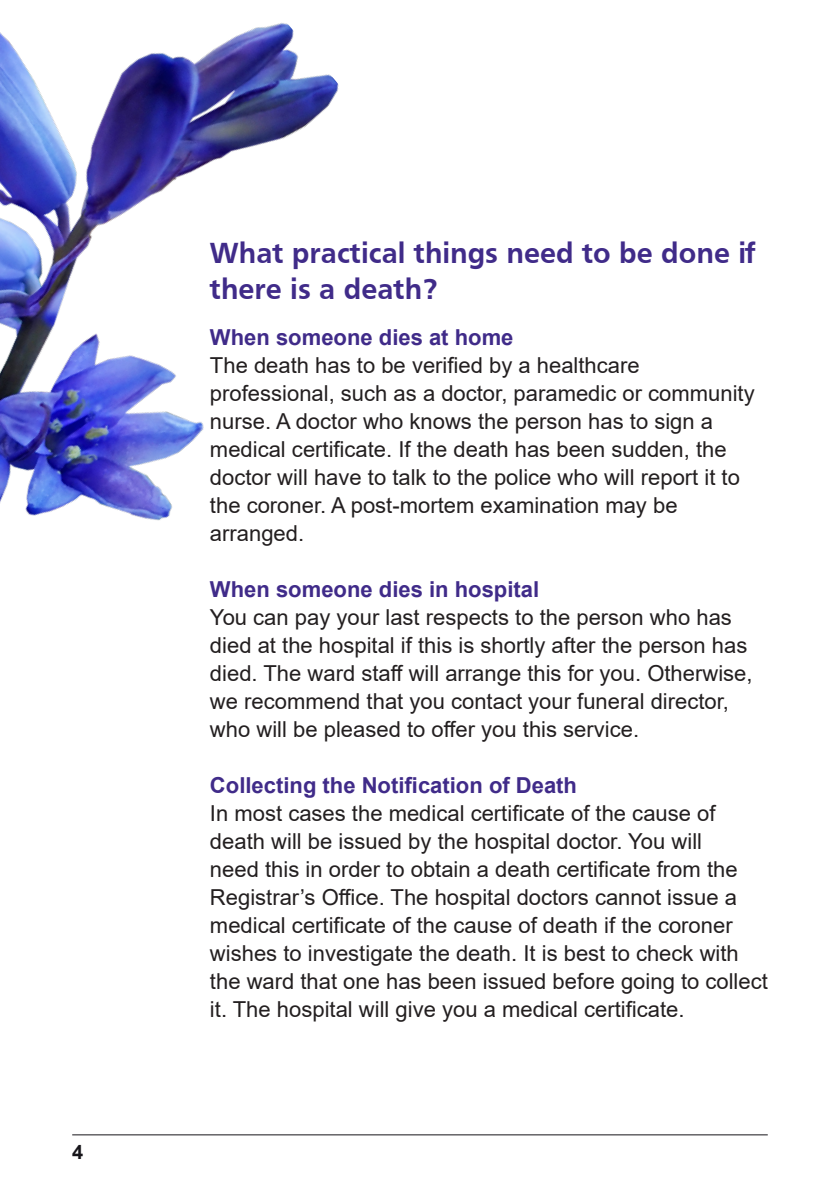
<style>
.page{position:relative;width:840px;height:1191px;background:#fff}
.page>*{position:absolute;margin:0;border:0;box-sizing:border-box;transform-origin:0 0}
.t1{font:700 30px/36px "Frutiger";color:#402b89}
.t2{font:22px/28px "Arial";color:#231f20}
.t3{font:700 22px "Arial";color:#402b89}
.t4{font:700 20px "Arial";color:#17151a}
</style>
<div class="page">
<img style="left:0;top:23px;width:339px;height:498px">
<hr style="left:72px;top:1134px;width:695px;height:1px;background:#17151a">
<p class="t4" style="left:72px;top:1137px;width:13px">4</p>
<p class="t1" style="left:210px;top:234px;width:547px">What practical things need to be done if there is a death?</p>
<p class="t3" style="left:210px;top:322px;width:305px">When someone dies at home</p>
<p class="t2" style="left:210px;top:351px;width:546px">The death has to be verified by a healthcare professional, such as a doctor, paramedic or community nurse. A doctor who knows the person has to sign a medical certificate. If the death has been sudden, the doctor will have to talk to the police who will report it to the coroner. A post-mortem examination may be</p>
<p class="t2" style="left:210px;top:519px;width:96px">arranged.</p>
<p class="t3" style="left:210px;top:574px;width:330px">When someone dies in hospital</p>
<p class="t2" style="left:210px;top:603px;width:543px">You can pay your last respects to the person who has died at the hospital if this is shortly after the person has died. The ward staff will arrange this for you. Otherwise, we recommend that you contact your funeral director, who will be pleased to offer you this service.</p>
<p class="t3" style="left:210px;top:770px;width:368px">Collecting the Notification of Death</p>
<p class="t2" style="left:210px;top:799px;width:559px">In most cases the medical certificate of the cause of death will be issued by the hospital doctor. You will<br>need this in order to obtain a death certificate from the Registrar’s Office. The hospital doctors cannot issue a medical certificate of the cause of death if the coroner wishes to investigate the death. It is best to check with the ward that one has been issued before going to collect it. The hospital will give you a medical certificate.</p>
</div>
